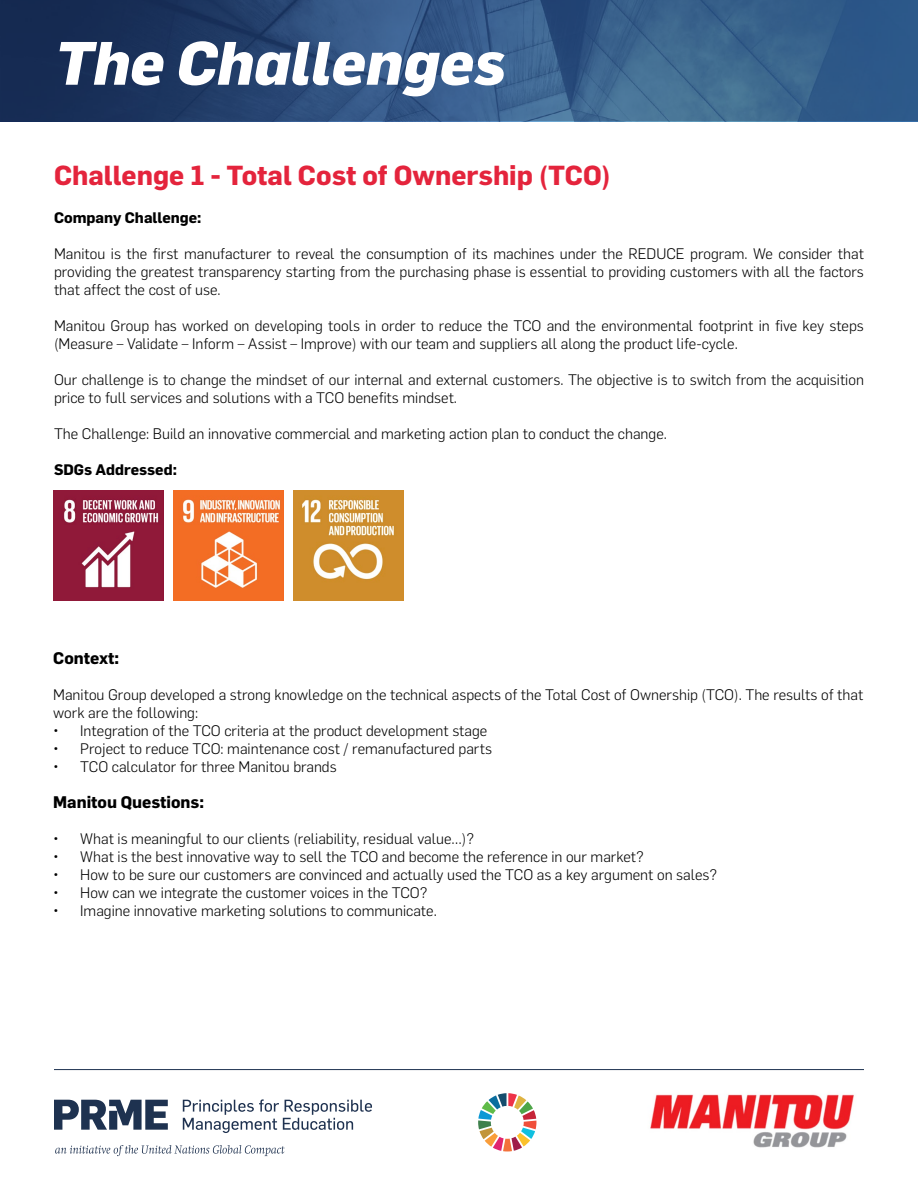
<style>
.page{position:relative;width:918px;height:1188px;background:#fff}
.page>*{position:absolute;margin:0;border:0;box-sizing:border-box;transform-origin:0 0}
.t1{font:italic 800 60px "Flama";color:#fff}
.t2{font:700 27px "Flama";color:#e4243c}
.t3{font:700 16.5px "Flama";color:#000}
.t4{font:300 15px/18px "Flama";color:#000}
.t5{font:700 15px "Flama";color:#000}
</style>
<div class="page">
<svg style="left:0;top:0;width:918px;height:122px;background:#2e507b"></svg>
<hr style="left:54px;top:1069px;width:810px;height:1px;background:#1e3250">
<svg style="left:54px;top:1100px;width:114px;height:30px"></svg>
<svg style="left:183px;top:1099px;width:189px;height:34px"></svg>
<svg style="left:55px;top:1145px;width:230px;height:11px"></svg>
<svg style="left:478px;top:1093px;width:58px;height:59px"></svg>
<img style="left:650px;top:1094px;width:204px;height:54px">
<img style="left:53px;top:490px;width:111px;height:111px">
<img style="left:173px;top:490px;width:111px;height:111px">
<img style="left:293px;top:490px;width:111px;height:111px">
<h1 class="t1" style="left:54px;top:27px;width:454px">The Challenges</h1>
<h2 class="t2" style="left:54px;top:156px;width:558px">Challenge 1 - Total Cost of Ownership (TCO)</h2>
<p class="t5" style="left:54px;top:207px;width:149px">Company Challenge:</p>
<p class="t4" style="left:54px;top:244px;width:811px;text-align:justify">Manitou is the first manufacturer to reveal the consumption of its machines under the REDUCE program. We consider that providing the greatest transparency starting from the purchasing phase is essential to providing customers with all the factors that affect the cost of use.</p>
<p class="t4" style="left:54px;top:316px;width:811px">Manitou Group has worked on developing tools in order to reduce the TCO and the environmental footprint in five key steps (Measure – Validate – Inform – Assist – Improve) with our team and suppliers all along the product life-cycle.</p>
<p class="t4" style="left:54px;top:370px;width:811px">Our challenge is to change the mindset of our internal and external customers. The objective is to switch from the acquisition price to full services and solutions with a TCO benefits mindset.</p>
<p class="t4" style="left:54px;top:424px;width:615px">The Challenge: Build an innovative commercial and marketing action plan to conduct the change.</p>
<p class="t5" style="left:54px;top:459px;width:124px">SDGs Addressed:</p>
<p class="t3" style="left:53px;top:647px;width:68px">Context:</p>
<p class="t4" style="left:53px;top:685px;width:812px">Manitou Group developed a strong knowledge on the technical aspects of the Total Cost of Ownership (TCO). The results of that work are the following:</p>
<p class="t4" style="left:53px;top:721px;width:436px">• Integration of the TCO criteria at the product development stage</p>
<p class="t4" style="left:53px;top:739px;width:440px">• Project to reduce TCO: maintenance cost / remanufactured parts</p>
<p class="t4" style="left:53px;top:757px;width:285px">• TCO calculator for three Manitou brands</p>
<p class="t3" style="left:53px;top:791px;width:152px">Manitou Questions:</p>
<p class="t4" style="left:53px;top:829px;width:423px">• What is meaningful to our clients (reliability, residual value…)?</p>
<p class="t4" style="left:53px;top:847px;width:592px">• What is the best innovative way to sell the TCO and become the reference in our market?</p>
<p class="t4" style="left:53px;top:865px;width:666px">• How to be sure our customers are convinced and actually used the TCO as a key argument on sales?</p>
<p class="t4" style="left:53px;top:883px;width:376px">• How can we integrate the customer voices in the TCO?</p>
<p class="t4" style="left:53px;top:901px;width:385px">• Imagine innovative marketing solutions to communicate.</p>
</div>
